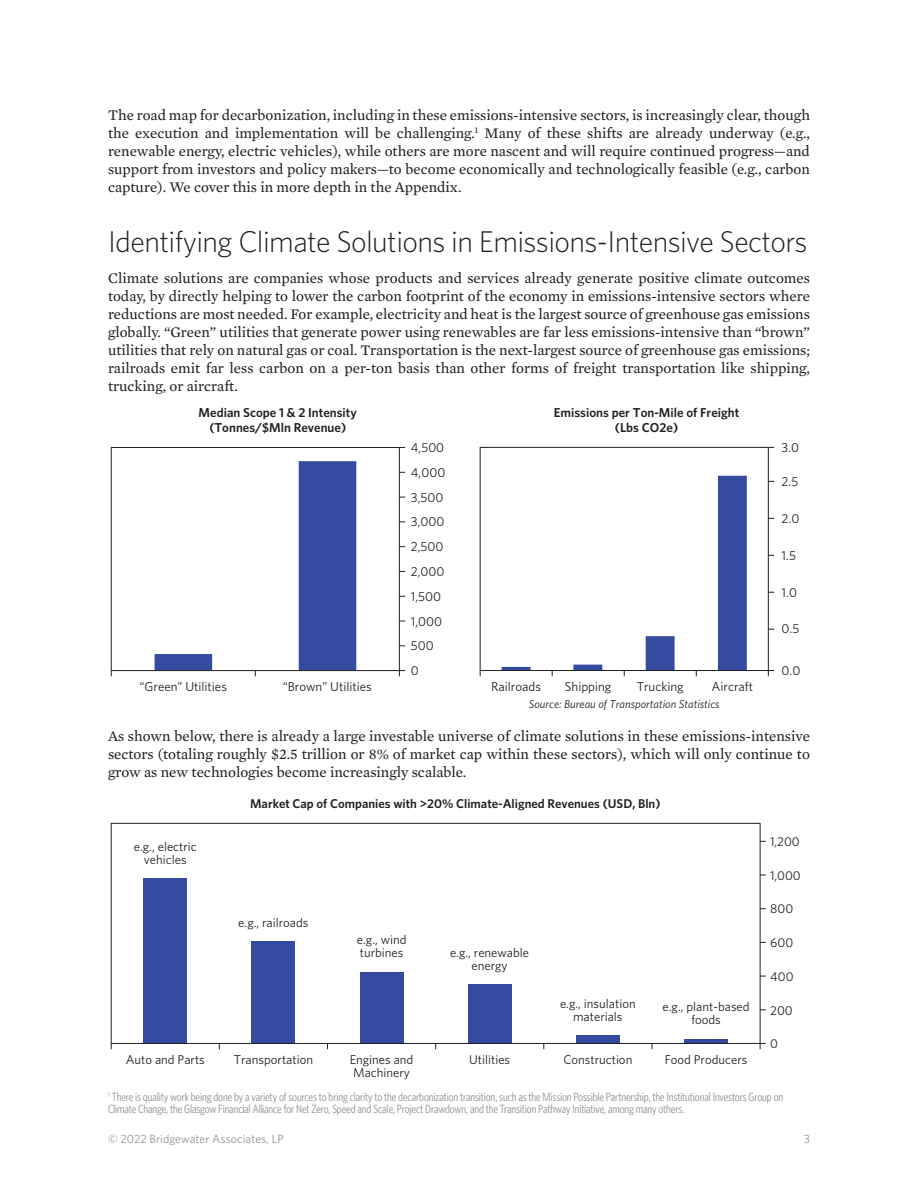
<style>
.page{position:relative;width:918px;height:1188px;background:#fff}
.page>*{position:absolute;margin:0;border:0;box-sizing:border-box;transform-origin:0 0}
.t1{font:300 30px "Whitney";letter-spacing:-.02em;color:#231f20}
.t2{font:15px/18px "Mercury Text G2 Roman";color:#231f20;text-align:justify}
.t3{font:12.9px "Whitney";color:#231f20}
.t4{font:600 12.9px/15.6px "Whitney";color:#231f20;text-align:center}
.t5{font:12.75px/12.8px "Whitney";color:#231f20;text-align:center}
.t6{font:600 12.75px "Whitney";color:#231f20}
.t7{font:12px/12.3px "Whitney Condensed";letter-spacing:-.01em;color:#939598}
.t8{font:12px "Whitney";color:#939598}
.t9{font:italic 11.55px "Whitney";color:#231f20}
</style>
<div class="page">
<svg style="left:502px;top:476px;width:245px;height:193px"></svg>
<svg style="left:155px;top:461px;width:201px;height:215px"></svg>
<svg style="left:399px;top:670px;width:6px;height:6px"></svg>
<div style="left:480px;top:447px;width:289px;height:224px;border:1px solid #231f20"></div>
<div style="left:111px;top:447px;width:289px;height:224px;border:1px solid #231f20"></div>
<div style="left:685px;top:1039px;width:43px;height:5px;background:#354b9f"></div>
<div style="left:576px;top:1035px;width:43px;height:9px;background:#354b9f"></div>
<div style="left:468px;top:985px;width:43px;height:59px;background:#354b9f"></div>
<div style="left:360px;top:972px;width:43px;height:72px;background:#354b9f"></div>
<div style="left:252px;top:941px;width:43px;height:103px;background:#354b9f"></div>
<div style="left:144px;top:878px;width:43px;height:166px;background:#354b9f"></div>
<div style="left:111px;top:823px;width:649px;height:221px;border:1px solid #231f20"></div>
<p class="t2" style="left:108px;top:106px;width:704px">The road map for decarbonization, including in these emissions-intensive sectors, is increasingly clear, though the execution and implementation will be challenging.<sup>1</sup> Many of these shifts are already underway (e.g., renewable energy, electric vehicles), while others are more nascent and will require continued progress—and support from investors and policy makers—to become economically and technologically feasible (e.g., carbon capture). We cover this in more depth in the Appendix.</p>
<h1 class="t1" style="left:108px;top:221px;width:701px">Identifying Climate Solutions in Emissions-Intensive Sectors</h1>
<p class="t2" style="left:108px;top:269px;width:704px">Climate solutions are companies whose products and services already generate positive climate outcomes today, by directly helping to lower the carbon footprint of the economy in emissions-intensive sectors where reductions are most needed. For example, electricity and heat is the largest source of greenhouse gas emissions globally. “Green” utilities that generate power using renewables are far less emissions-intensive than “brown” utilities that rely on natural gas or coal. Transportation is the next-largest source of greenhouse gas emissions; railroads emit far less carbon on a per-ton basis than other forms of freight transportation like shipping, trucking, or aircraft.</p>
<p class="t4" style="left:554px;top:404px;width:187px">Emissions per Ton-Mile of Freight (Lbs CO2e)</p>
<p class="t4" style="left:199px;top:404px;width:160px">Median Scope 1 &amp; 2 Intensity (Tonnes/$Mln Revenue)</p>
<p class="t3" style="left:411px;top:439px;width:35px">4,500</p>
<p class="t3" style="left:411px;top:464px;width:36px">4,000</p>
<p class="t3" style="left:411px;top:489px;width:34px">3,500</p>
<p class="t3" style="left:411px;top:513px;width:35px">3,000</p>
<p class="t3" style="left:411px;top:538px;width:34px">2,500</p>
<p class="t3" style="left:411px;top:563px;width:35px">2,000</p>
<p class="t3" style="left:411px;top:588px;width:32px">1,500</p>
<p class="t3" style="left:411px;top:613px;width:33px">1,000</p>
<p class="t3" style="left:411px;top:637px;width:24px">500</p>
<p class="t3" style="left:411px;top:662px;width:9px">0</p>
<p class="t3" style="left:140px;top:677px;width:89px">“Green” Utilities</p>
<p class="t3" style="left:283px;top:677px;width:91px">“Brown” Utilities</p>
<p class="t3" style="left:491px;top:677px;width:51px">Railroads</p>
<p class="t3" style="left:565px;top:677px;width:48px">Shipping</p>
<p class="t3" style="left:637px;top:677px;width:49px">Trucking</p>
<p class="t3" style="left:712px;top:677px;width:43px">Aircraft</p>
<p class="t3" style="left:782px;top:439px;width:19px">3.0</p>
<p class="t3" style="left:782px;top:473px;width:18px">2.5</p>
<p class="t3" style="left:782px;top:510px;width:19px">2.0</p>
<p class="t3" style="left:782px;top:547px;width:16px">1.5</p>
<p class="t3" style="left:782px;top:584px;width:17px">1.0</p>
<p class="t3" style="left:782px;top:620px;width:19px">0.5</p>
<p class="t3" style="left:782px;top:662px;width:20px">0.0</p>
<p class="t9" style="left:529px;top:696px;width:192px">Source: Bureau of Transportation Statistics</p>
<p class="t2" style="left:108px;top:727px;width:703px">As shown below, there is already a large investable universe of climate solutions in these emissions-intensive sectors (totaling roughly $2.5 trillion or 8% of market cap within these sectors), which will only continue to grow as new technologies become increasingly scalable.</p>
<p class="t5" style="left:134px;top:840px;width:64px">e.g., electric vehicles</p>
<p class="t5" style="left:126px;top:1053px;width:81px">Auto and Parts</p>
<p class="t6" style="left:250px;top:796px;width:412px">Market Cap of Companies with &gt;20% Climate-Aligned Revenues (USD, Bln)</p>
<p class="t5" style="left:238px;top:916px;width:72px">e.g., railroads</p>
<p class="t5" style="left:357px;top:933px;width:51px;text-align:left">e.g., wind turbines</p>
<p class="t5" style="left:450px;top:946px;width:81px">e.g., renewable energy</p>
<p class="t5" style="left:560px;top:997px;width:77px">e.g., insulation materials</p>
<p class="t5" style="left:663px;top:1000px;width:89px">e.g., plant-based foods</p>
<p class="t5" style="left:234px;top:1053px;width:81px">Transportation</p>
<p class="t5" style="left:350px;top:1053px;width:65px;text-align:left">Engines and<br>Machinery</p>
<p class="t5" style="left:469px;top:1053px;width:42px">Utilities</p>
<p class="t5" style="left:563px;top:1053px;width:70px">Construction</p>
<p class="t5" style="left:665px;top:1053px;width:84px">Food Producers</p>
<p class="t5" style="left:770px;top:835px;width:31px">1,200</p>
<p class="t5" style="left:770px;top:869px;width:32px">1,000</p>
<p class="t5" style="left:770px;top:902px;width:25px">800</p>
<p class="t5" style="left:770px;top:936px;width:24px">600</p>
<p class="t5" style="left:770px;top:970px;width:25px">400</p>
<p class="t5" style="left:770px;top:1003px;width:24px">200</p>
<p class="t5" style="left:770px;top:1037px;width:9px">0</p>
<p class="t7" style="left:108px;top:1090px;width:677px"><sup>1</sup> There is quality work being done by a variety of sources to bring clarity to the decarbonization transition, such as the Mission Possible Partnership, the Institutional Investors Group on<br>Climate Change, the Glasgow Financial Alliance for Net Zero, Speed and Scale, Project Drawdown, and the Transition Pathway Initiative, among many others.</p>
<p class="t8" style="left:108px;top:1130px;width:177px">© 2022 Bridgewater Associates, LP</p>
<p class="t8" style="left:804px;top:1130px;width:8px">3</p>
</div>
